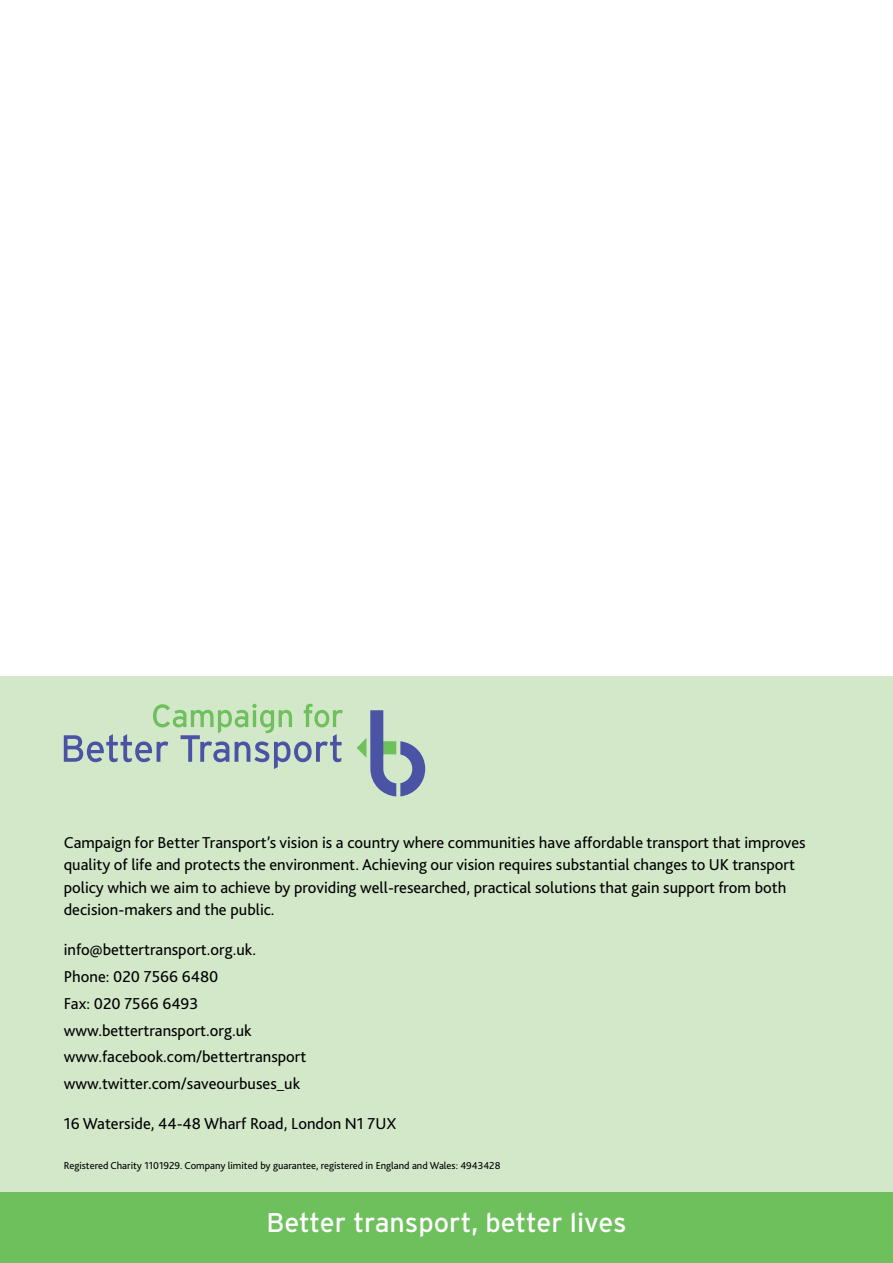
<style>
.page{position:relative;width:893px;height:1263px;background:#fff}
.page>*{position:absolute;margin:0;border:0;box-sizing:border-box;transform-origin:0 0}
.t1{font:27px "Interstate";color:#fff}
.t2{font:16.5px/26.7px "Bliss 2";color:#000}
.t3{font:10.5px "Bliss 2";color:#000}
</style>
<div class="page">
<div style="left:0;top:676px;width:893px;height:517px;background:#d2e8c9"></div>
<div style="left:0;top:1193px;width:893px;height:70px;background:#6ec05d"></div>
<svg style="left:64px;top:704px;width:279px;height:65px"></svg>
<svg style="left:357px;top:710px;width:68px;height:86px"></svg>
<p class="t2" style="left:64px;top:831px;width:743px;line-height:22.5px">Campaign for Better Transport’s vision is a country where communities have affordable transport that improves quality of life and protects the environment. Achieving our vision requires substantial changes to UK transport policy which we aim to achieve by providing well-researched, practical solutions that gain support from both decision-makers and the public.</p>
<p class="t2" style="left:64px;top:936px;width:244px">info@bettertransport.org.uk.<br>Phone: 020 7566 6480<br>Fax: 020 7566 6493 www.bettertransport.org.uk www.facebook.com/bettertransport www.twitter.com/saveourbuses_uk</p>
<p class="t2" style="left:64px;top:1110px;width:334px">16 Waterside, 44-48 Wharf Road, London N1 7UX</p>
<p class="t3" style="left:64px;top:1159px;width:438px">Registered Charity 1101929. Company limited by guarantee, registered in England and Wales: 4943428</p>
<h1 class="t1" style="left:266px;top:1206px;width:362px">Better transport, better lives</h1>
</div>
